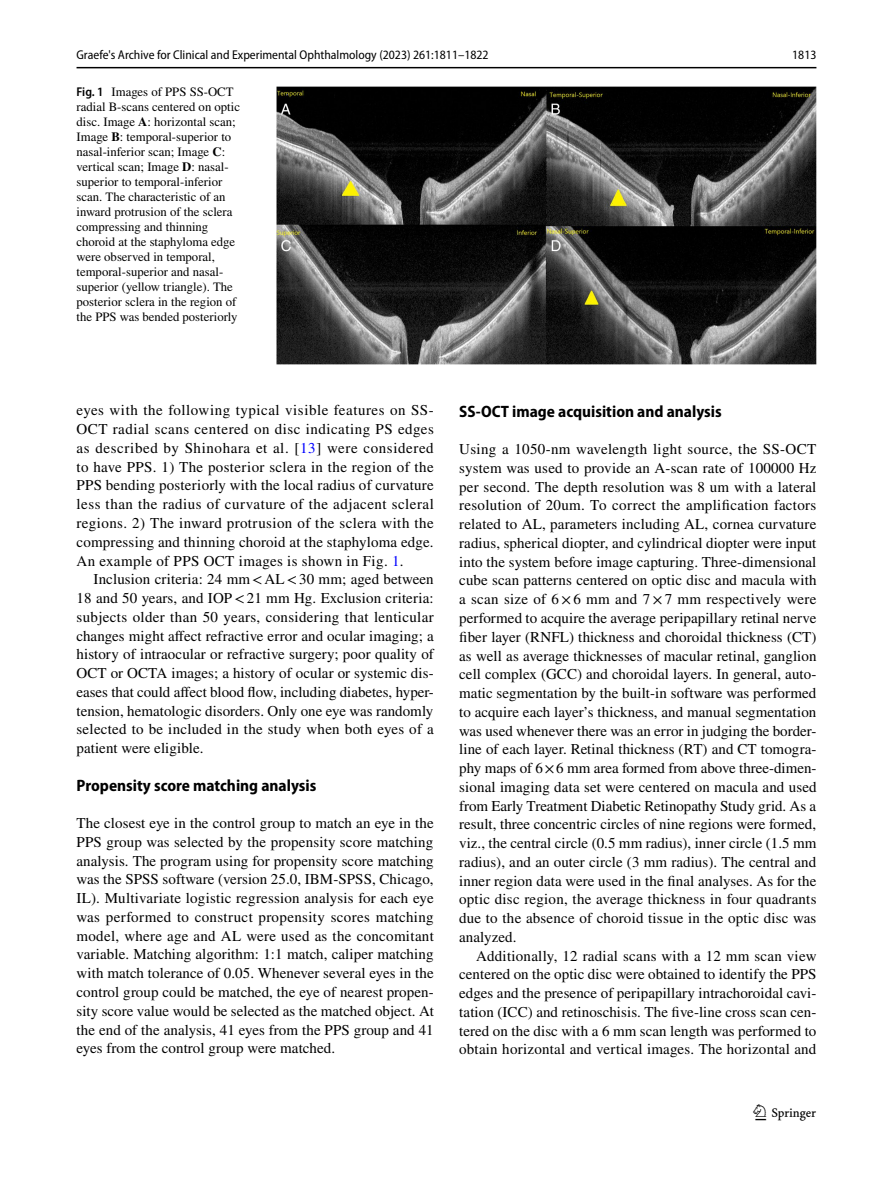
<style>
.page{position:relative;width:893px;height:1187px;background:#fff}
.page>*{position:absolute;margin:0;border:0;box-sizing:border-box;transform-origin:0 0}
.t1{font:22.5px "Springnew Regular 3";color:#000}
.t2{font:700 semi-condensed 16.5px "Myriad Pro";color:#000}
.t3{font:15px/18.8px "STIX";letter-spacing:.015em;color:#000;text-align:justify}
.t4{font:12.75px/15px "STIX";color:#000}
.t5{font:semi-condensed 12.75px "Myriad Pro";color:#000}
.s1{font-family:"Myriad Pro";font-weight:600;font-stretch:semi-condensed}
.s2{font-weight:700}
.s3{color:#00f}
</style>
<div class="page">
<hr style="left:77px;top:67px;width:739px;height:1px;background:#000">
<img style="left:276px;top:87px;width:540px;height:277px">
<p class="t5" style="left:77px;top:48px;width:414px">Graefe's Archive for Clinical and Experimental Ophthalmology (2023) 261:1811–1822</p>
<p class="t5" style="left:792px;top:48px;width:26px">1813</p>
<p class="t4" style="left:77px;top:85px;width:165px"><span class="s1">Fig. 1</span> Images of PPS SS-OCT radial B-scans centered on optic disc. Image <span class="s2">A</span>: horizontal scan;<br>Image <span class="s2">B</span>: temporal-superior to nasal-inferior scan; Image <span class="s2">C</span>: vertical scan; Image <span class="s2">D</span>: nasal&shy;superior to temporal-inferior scan. The characteristic of an inward protrusion of the sclera compressing and thinning choroid at the staphyloma edge were observed in temporal, temporal-superior and nasal&shy;superior (yellow triangle). The posterior sclera in the region of the PPS was bended posteriorly</p>
<p class="t3" style="left:77px;top:402px;width:359px">eyes with the following typical visible features on SS-OCT radial scans centered on disc indicating PS edges as described by Shinohara et al. [<span class="s3">13</span>] were considered to have PPS. 1) The posterior sclera in the region of the PPS bending posteriorly with the local radius of curvature less than the radius of curvature of the adjacent scleral regions. 2) The inward protrusion of the sclera with the compressing and thinning choroid at the staphyloma edge.<br>An example of PPS OCT images is shown in Fig. <span class="s3">1</span>.</p>
<p class="t3" style="left:77px;top:571px;width:359px;text-indent:17px">Inclusion criteria: 24 mm&lt;AL&lt;30 mm; aged between 18 and 50 years, and IOP&lt;21 mm Hg. Exclusion criteria: subjects older than 50 years, considering that lenticular changes might affect refractive error and ocular imaging; a history of intraocular or refractive surgery; poor quality of OCT or OCTA images; a history of ocular or systemic dis&shy;eases that could affect blood flow, including diabetes, hyper&shy;tension, hematologic disorders. Only one eye was randomly selected to be included in the study when both eyes of a patient were eligible.</p>
<p class="t2" style="left:77px;top:775px;width:241px">Propensity score matching analysis</p>
<p class="t3" style="left:77px;top:814px;width:359px">The closest eye in the control group to match an eye in the PPS group was selected by the propensity score matching analysis. The program using for propensity score matching was the SPSS software (version 25.0, IBM-SPSS, Chicago, IL). Multivariate logistic regression analysis for each eye was performed to construct propensity scores matching model, where age and AL were used as the concomitant variable. Matching algorithm: 1:1 match, caliper matching with match tolerance of 0.05. Whenever several eyes in the control group could be matched, the eye of nearest propen&shy;sity score value would be selected as the matched object. At the end of the analysis, 41 eyes from the PPS group and 41 eyes from the control group were matched.</p>
<p class="t2" style="left:459px;top:402px;width:264px">SS‑OCT image acquisition and analysis</p>
<p class="t3" style="left:459px;top:440px;width:359px">Using a 1050-nm wavelength light source, the SS-OCT system was used to provide an A-scan rate of 100000 Hz per second. The depth resolution was 8 um with a lateral resolution of 20um. To correct the amplification factors related to AL, parameters including AL, cornea curvature radius, spherical diopter, and cylindrical diopter were input into the system before image capturing. Three-dimensional cube scan patterns centered on optic disc and macula with a scan size of 6 × 6 mm and 7 × 7 mm respectively were performed to acquire the average peripapillary retinal nerve fiber layer (RNFL) thickness and choroidal thickness (CT) as well as average thicknesses of macular retinal, ganglion cell complex (GCC) and choroidal layers. In general, auto&shy;matic segmentation by the built-in software was performed to acquire each layer’s thickness, and manual segmentation was used whenever there was an error in judging the border&shy;line of each layer. Retinal thickness (RT) and CT tomogra&shy;phy maps of 6×6 mm area formed from above three-dimen&shy;sional imaging data set were centered on macula and used from Early Treatment Diabetic Retinopathy Study grid. As a result, three concentric circles of nine regions were formed, viz., the central circle (0.5 mm radius), inner circle (1.5 mm radius), and an outer circle (3 mm radius). The central and inner region data were used in the final analyses. As for the optic disc region, the average thickness in four quadrants due to the absence of choroid tissue in the optic disc was analyzed.</p>
<p class="t3" style="left:459px;top:947px;width:359px;text-indent:17px">Additionally, 12 radial scans with a 12 mm scan view centered on the optic disc were obtained to identify the PPS edges and the presence of peripapillary intrachoroidal cavi&shy;tation (ICC) and retinoschisis. The five-line cross scan cen&shy;tered on the disc with a 6 mm scan length was performed to obtain horizontal and vertical images. The horizontal and</p>
<h1 class="t1" style="left:755px;top:1104px;width:62px">1 3</h1>
</div>
